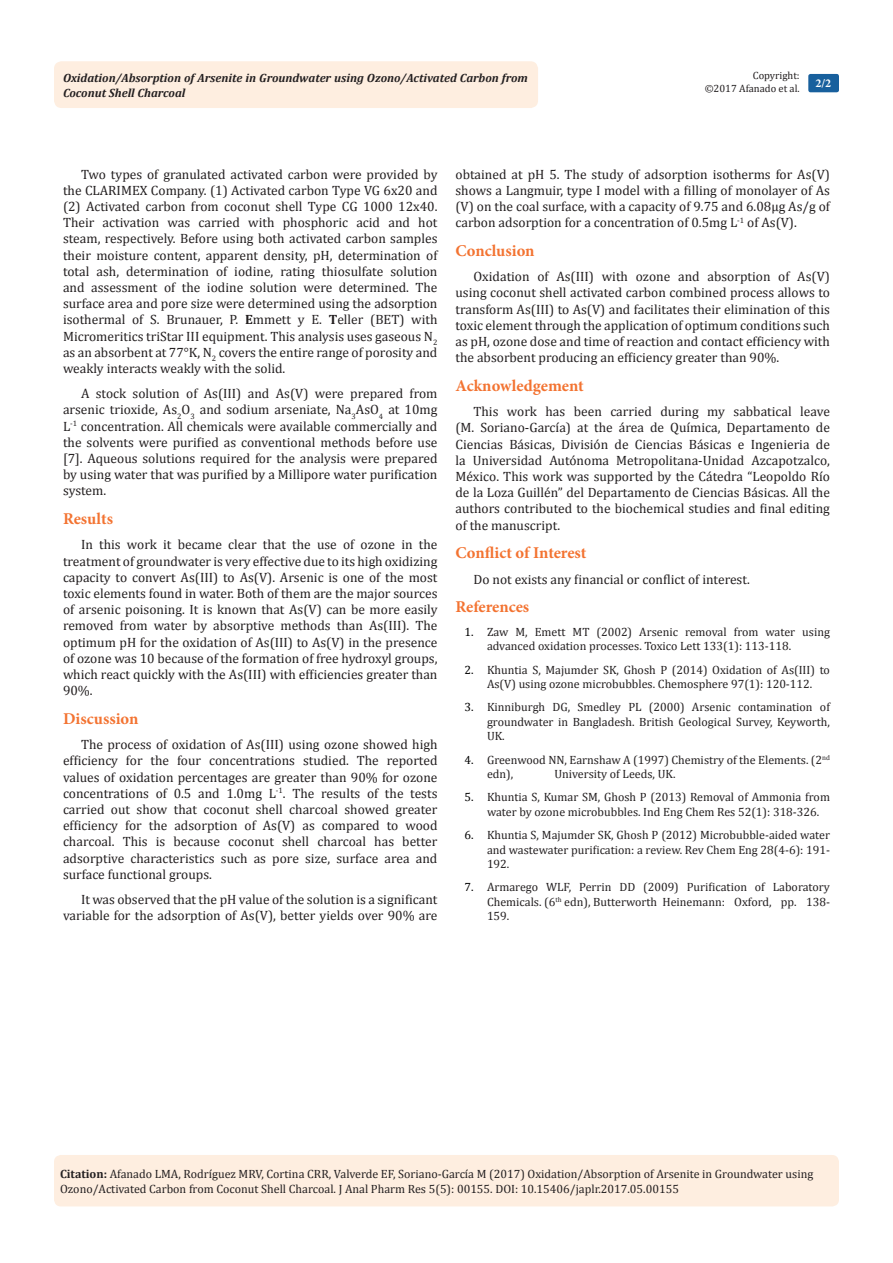
<style>
.page{position:relative;width:893px;height:1263px;background:#fff}
.page>*{position:absolute;margin:0;border:0;box-sizing:border-box;transform-origin:0 0}
.List_Paragraph{font:700 16.5px "Minion Pro";color:#f37331}
.List_Paragraph-2{font:13.5px/16.2px "Cambria";color:#231f20;text-align:justify}
.Citation{font:12px/14.4px "Cambria";color:#231f20}
.t1{font:italic 700 12px/14.4px "Cambria";color:#231f20}
.t2{font:700 12px "Minion Pro";color:#fff}
.t3{font:10.5px/12.6px "Cambria";color:#231f20;text-align:right}
.s1{font-weight:700}
.s2{color:#000}
</style>
<div class="page">
<div style="left:54px;top:1155px;width:785px;height:51px;background:#feeee0;border-radius:7px"></div>
<div style="left:54px;top:61px;width:484px;height:47px;background:#feeee0;border-radius:8px"></div>
<div style="left:808px;top:74px;width:31px;height:18px;background:#18609d;border-radius:2px"></div>
<p class="t3" style="left:705px;top:69px;width:97px">Copyright:<br>©2017 Afanado et al.</p>
<p class="t1" style="left:63px;top:70px;width:467px">Oxidation/Absorption of Arsenite in Groundwater using Ozono/Activated Carbon from<br>Coconut Shell Charcoal</p>
<p class="t2" style="left:815px;top:75px;width:17px">2/2</p>
<p class="List_Paragraph-2" style="left:63px;top:166px;width:376px;text-indent:18px">Two types of granulated activated carbon were provided by the CLARIMEX Company. (1) Activated carbon Type VG 6x20 and (2) Activated carbon from coconut shell Type CG 1000 12x40.<br>Their activation was carried with phosphoric acid and hot steam, respectively. Before using both activated carbon samples their moisture content, apparent density, pH, determination of total ash, determination of iodine, rating thiosulfate solution and assessment of the iodine solution were determined. The surface area and pore size were determined using the adsorption isothermal of S. Brunauer, P. <span class="s1">E</span>mmett y E. <span class="s1">T</span>eller (BET) with Micromeritics triStar III equipment. This analysis uses gaseous N<sub>2 </sub>as an absorbent at 77°K, N<sub>2</sub> covers the entire range of porosity and weakly interacts weakly with the solid.</p>
<p class="List_Paragraph-2" style="left:63px;top:385px;width:376px;text-indent:18px">A stock solution of As(III) and As(V) were prepared from arsenic trioxide, As<sub>2</sub>O<sub>3</sub> and sodium arseniate, Na<sub>3</sub>AsO<sub>4</sub> at 10mg L<sup>-1</sup> concentration. All chemicals were available commercially and the solvents were purified as conventional methods before use [7]. Aqueous solutions required for the analysis were prepared by using water that was purified by a Millipore water purification system.</p>
<p class="List_Paragraph" style="left:63px;top:507px;width:51px">Results</p>
<p class="List_Paragraph-2" style="left:63px;top:537px;width:376px;text-indent:18px">In this work it became clear that the use of ozone in the treatment of groundwater is very effective due to its high oxidizing capacity to convert As(III) to As(V). Arsenic is one of the most toxic elements found in water. Both of them are the major sources of arsenic poisoning. It is known that As(V) can be more easily removed from water by absorptive methods than As(III). The optimum pH for the oxidation of As(III) to As(V) in the presence of ozone was 10 because of the formation of free hydroxyl groups, which react quickly with the As(III) with efficiencies greater than 90%.</p>
<p class="List_Paragraph" style="left:63px;top:707px;width:77px">Discussion</p>
<p class="List_Paragraph-2" style="left:63px;top:736px;width:376px;text-indent:18px">The process of oxidation of As(III) using ozone showed high efficiency for the four concentrations studied. The reported values of oxidation percentages are greater than 90% for ozone concentrations of 0.5 and 1.0mg L<sup>-1</sup>. The results of the tests carried out show that coconut shell charcoal showed greater efficiency for the adsorption of As(V) as compared to wood charcoal. This is because coconut shell charcoal has better adsorptive characteristics such as pore size, surface area and surface functional groups.</p>
<p class="List_Paragraph-2" style="left:63px;top:891px;width:376px;text-align:right">It was observed that the pH value of the solution is a significant variable for the adsorption of As(V), better yields over 90% are</p>
<p class="List_Paragraph-2" style="left:455px;top:166px;width:376px">obtained at pH 5. The study of adsorption isotherms for As(V) shows a Langmuir, type I model with a filling of monolayer of As (V) on the coal surface, with a capacity of 9.75 and 6.08µg As/g of carbon adsorption for a concentration of 0.5mg L<sup>-1</sup> of As(V).</p>
<p class="List_Paragraph" style="left:455px;top:239px;width:81px">Conclusion</p>
<p class="List_Paragraph-2" style="left:455px;top:268px;width:376px;text-indent:18px">Oxidation of As(III) with ozone and absorption of As(V) using coconut shell activated carbon combined process allows to transform As(III) to As(V) and facilitates their elimination of this toxic element through the application of optimum conditions such as pH, ozone dose and time of reaction and contact efficiency with the absorbent producing an efficiency greater than 90%.</p>
<p class="List_Paragraph" style="left:455px;top:374px;width:130px">Acknowledgement</p>
<p class="List_Paragraph-2" style="left:455px;top:403px;width:376px;text-indent:18px">This work has been carried during my sabbatical leave (M. Soriano-García) at the área de Química, Departamento de Ciencias Básicas, División de Ciencias Básicas e Ingenieria de la Universidad Autónoma Metropolitana-Unidad Azcapotzalco, México. This work was supported by the Cátedra “Leopoldo Río de la Loza Guillén” del Departamento de Ciencias Básicas. All the authors contributed to the biochemical studies and final editing of the manuscript.</p>
<p class="List_Paragraph" style="left:455px;top:541px;width:132px">Conflict of Interest</p>
<p class="List_Paragraph-2" style="left:473px;top:571px;width:278px">Do not exists any financial or conflict of interest.</p>
<p class="List_Paragraph" style="left:455px;top:595px;width:75px">References</p>
<p class="Citation" style="left:487px;top:624px;width:344px;text-indent:-22px"><span class="s2">1.</span> Zaw M, Emett MT (2002) Arsenic removal from water using advanced oxidation processes. Toxico Lett 133(1): 113-118.</p>
<p class="Citation" style="left:464px;top:662px;width:367px;text-align:center"><span class="s2">2.</span> Khuntia S, Majumder SK, Ghosh P (2014) Oxidation of As(III) to<br>As(V) using ozone microbubbles. Chemosphere 97(1): 120-112.</p>
<p class="Citation" style="left:487px;top:700px;width:344px;text-align:justify;text-indent:-22px"><span class="s2">3.</span> Kinniburgh DG, Smedley PL (2000) Arsenic contamination of groundwater in Bangladesh. British Geological Survey, Keyworth, UK.</p>
<p class="Citation" style="left:487px;top:752px;width:344px;text-indent:-22px"><span class="s2">4.</span> Greenwood NN, Earnshaw A (1997) Chemistry of the Elements. (2<sup>nd </sup>edn),</p>
<p class="Citation" style="left:554px;top:767px;width:122px">University of Leeds, UK.</p>
<p class="Citation" style="left:487px;top:790px;width:344px;text-indent:-22px"><span class="s2">5.</span> Khuntia S, Kumar SM, Ghosh P (2013) Removal of Ammonia from water by ozone microbubbles. Ind Eng Chem Res 52(1): 318-326.</p>
<p class="Citation" style="left:487px;top:828px;width:344px;text-align:justify;text-indent:-22px"><span class="s2">6.</span> Khuntia S, Majumder SK, Ghosh P (2012) Microbubble-aided water and wastewater purification: a review. Rev Chem Eng 28(4-6): 191- 192.</p>
<p class="Citation" style="left:487px;top:880px;width:344px;text-align:justify;text-indent:-22px"><span class="s2">7.</span> Armarego WLF, Perrin DD (2009) Purification of Laboratory Chemicals. (6<sup>th</sup> edn), Butterworth Heinemann: Oxford, pp. 138- 159.</p>
<p class="Citation" style="left:60px;top:1167px;width:755px"><span class="s1">Citation:</span> Afanado LMA, Rodríguez MRV, Cortina CRR, Valverde EF, Soriano-García M (2017) Oxidation/Absorption of Arsenite in Groundwater using<br>Ozono/Activated Carbon from Coconut Shell Charcoal. J Anal Pharm Res 5(5): 00155. DOI: 10.15406/japlr.2017.05.00155</p>
</div>
